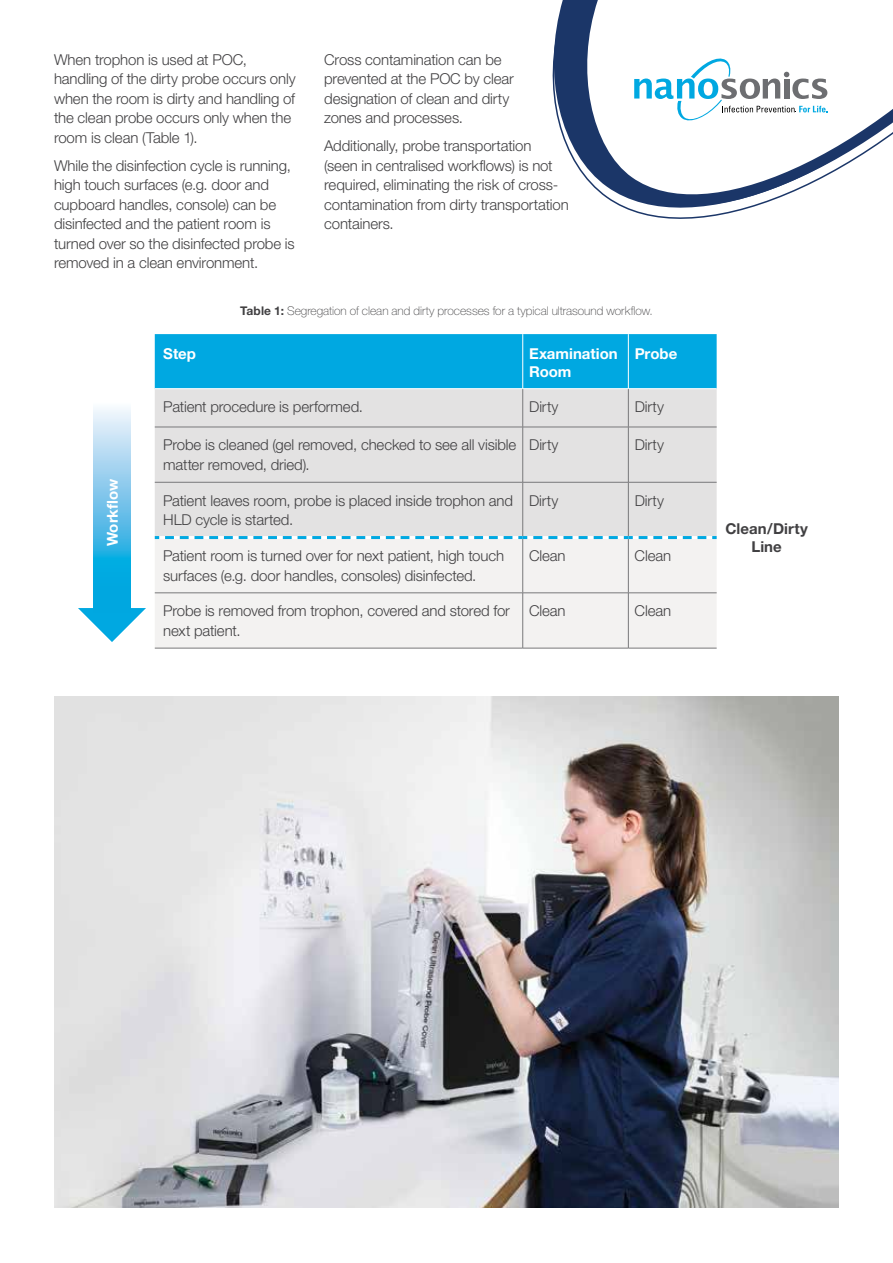
<style>
.page{position:relative;width:893px;height:1263px;background:#fff}
.page>*{position:absolute;margin:0;border:0;box-sizing:border-box;transform-origin:0 0}
.t1{font:300 15px/19.5px "Helvetica Neue LT Std";letter-spacing:-.01em;color:#414042}
.t2{font:700 15px/18px "Helvetica Neue";color:#fff}
.t3{font:700 15px/18px "Helvetica Neue";color:#414042;text-align:center}
.t4{font:100 12px "Helvetica Neue";color:#414042}
.s1{font-weight:700}
</style>
<div class="page">
<div style="left:155px;top:334px;width:562px;height:54px;background:#00a8e1"></div>
<div style="left:155px;top:389px;width:562px;height:147px;background:#e3e2e2"></div>
<div style="left:155px;top:539px;width:562px;height:109px;background:#f3f2f1"></div>
<hr style="left:522px;top:334px;width:1px;height:54px;background:#fff">
<hr style="left:628px;top:334px;width:1px;height:54px;background:#fff">
<hr style="left:522px;top:389px;width:1px;height:38px;background:#78787a">
<hr style="left:628px;top:389px;width:1px;height:38px;background:#78787a">
<hr style="left:155px;top:427px;width:368px;height:1px;background:#78787a">
<hr style="left:155px;top:482px;width:368px;height:1px;background:#78787a">
<hr style="left:522px;top:427px;width:1px;height:55px;background:#78787a">
<hr style="left:522px;top:482px;width:1px;height:54px;background:#78787a">
<hr style="left:523px;top:427px;width:105px;height:1px;background:#78787a">
<hr style="left:523px;top:482px;width:105px;height:1px;background:#78787a">
<hr style="left:628px;top:427px;width:1px;height:55px;background:#78787a">
<hr style="left:628px;top:482px;width:1px;height:54px;background:#78787a">
<hr style="left:628px;top:427px;width:89px;height:1px;background:#78787a">
<hr style="left:628px;top:482px;width:89px;height:1px;background:#78787a">
<hr style="left:522px;top:539px;width:1px;height:54px;background:#78787a">
<hr style="left:628px;top:539px;width:1px;height:54px;background:#78787a">
<hr style="left:155px;top:593px;width:368px;height:1px;background:#78787a">
<hr style="left:155px;top:648px;width:368px;height:1px;background:#78787a">
<hr style="left:522px;top:593px;width:1px;height:55px;background:#78787a">
<hr style="left:523px;top:593px;width:105px;height:1px;background:#78787a">
<hr style="left:523px;top:648px;width:105px;height:1px;background:#78787a">
<hr style="left:628px;top:593px;width:1px;height:55px;background:#78787a">
<hr style="left:628px;top:593px;width:89px;height:1px;background:#78787a">
<hr style="left:628px;top:648px;width:89px;height:1px;background:#78787a">
<svg style="left:155px;top:536px;width:4px;height:3px"></svg>
<svg style="left:165px;top:536px;width:362px;height:3px"></svg>
<svg style="left:533px;top:536px;width:100px;height:3px"></svg>
<svg style="left:639px;top:536px;width:78px;height:3px"></svg>
<img style="left:54px;top:696px;width:785px;height:511px">
<svg style="left:78px;top:608px;width:68px;height:34px"></svg>
<svg style="left:94px;top:408px;width:36px;height:204px;background:#68c4ea"></svg>
<svg style="left:552px;top:0;width:341px;height:219px"></svg>
<p class="t1" style="left:54px;top:49px;width:243px">When trophon is used at POC, handling of the dirty probe occurs only when the room is dirty and handling of the clean probe occurs only when the room is clean (Table 1).</p>
<p class="t1" style="left:54px;top:155px;width:242px">While the disinfection cycle is running, high touch surfaces (e.g. door and cupboard handles, console) can be disinfected and the patient room is turned over so the disinfected probe is removed in a clean environment.</p>
<p class="t1" style="left:324px;top:49px;width:191px">Cross contamination can be prevented at the POC by clear designation of clean and dirty zones and processes.</p>
<p class="t1" style="left:324px;top:136px;width:246px">Additionally, probe transportation (seen in centralised workflows) is not required, eliminating the risk of cross&shy;contamination from dirty transportation containers.</p>
<p class="t2" style="left:103px;top:546px;width:69px;rotate:-90deg">Workflow</p>
<p class="t4" style="left:240px;top:304px;width:414px"><span class="s1">Table 1:</span> Segregation of clean and dirty processes for a typical ultrasound workflow.</p>
<p class="t2" style="left:163px;top:344px;width:34px">Step</p>
<p class="t2" style="left:529px;top:344px;width:90px">Examination<br>Room</p>
<p class="t2" style="left:635px;top:344px;width:44px">Probe</p>
<p class="t1" style="left:163px;top:397px;width:201px">Patient procedure is performed.</p>
<p class="t1" style="left:529px;top:397px;width:31px">Dirty</p>
<p class="t1" style="left:635px;top:397px;width:31px">Dirty</p>
<p class="t1" style="left:163px;top:435px;width:355px">Probe is cleaned (gel removed, checked to see all visible matter removed, dried).</p>
<p class="t1" style="left:529px;top:435px;width:31px">Dirty</p>
<p class="t1" style="left:635px;top:435px;width:31px">Dirty</p>
<p class="t1" style="left:163px;top:490px;width:351px">Patient leaves room, probe is placed inside trophon and<br>HLD cycle is started.</p>
<p class="t1" style="left:529px;top:490px;width:31px">Dirty</p>
<p class="t1" style="left:635px;top:490px;width:31px">Dirty</p>
<p class="t1" style="left:163px;top:546px;width:342px">Patient room is turned over for next patient, high touch surfaces (e.g. door handles, consoles) disinfected.</p>
<p class="t1" style="left:529px;top:546px;width:38px">Clean</p>
<p class="t1" style="left:635px;top:546px;width:38px">Clean</p>
<p class="t1" style="left:163px;top:601px;width:348px">Probe is removed from trophon, covered and stored for next patient.</p>
<p class="t1" style="left:529px;top:601px;width:38px">Clean</p>
<p class="t1" style="left:635px;top:601px;width:38px">Clean</p>
<p class="t3" style="left:726px;top:519px;width:84px">Clean/Dirty<br>Line</p>
</div>
